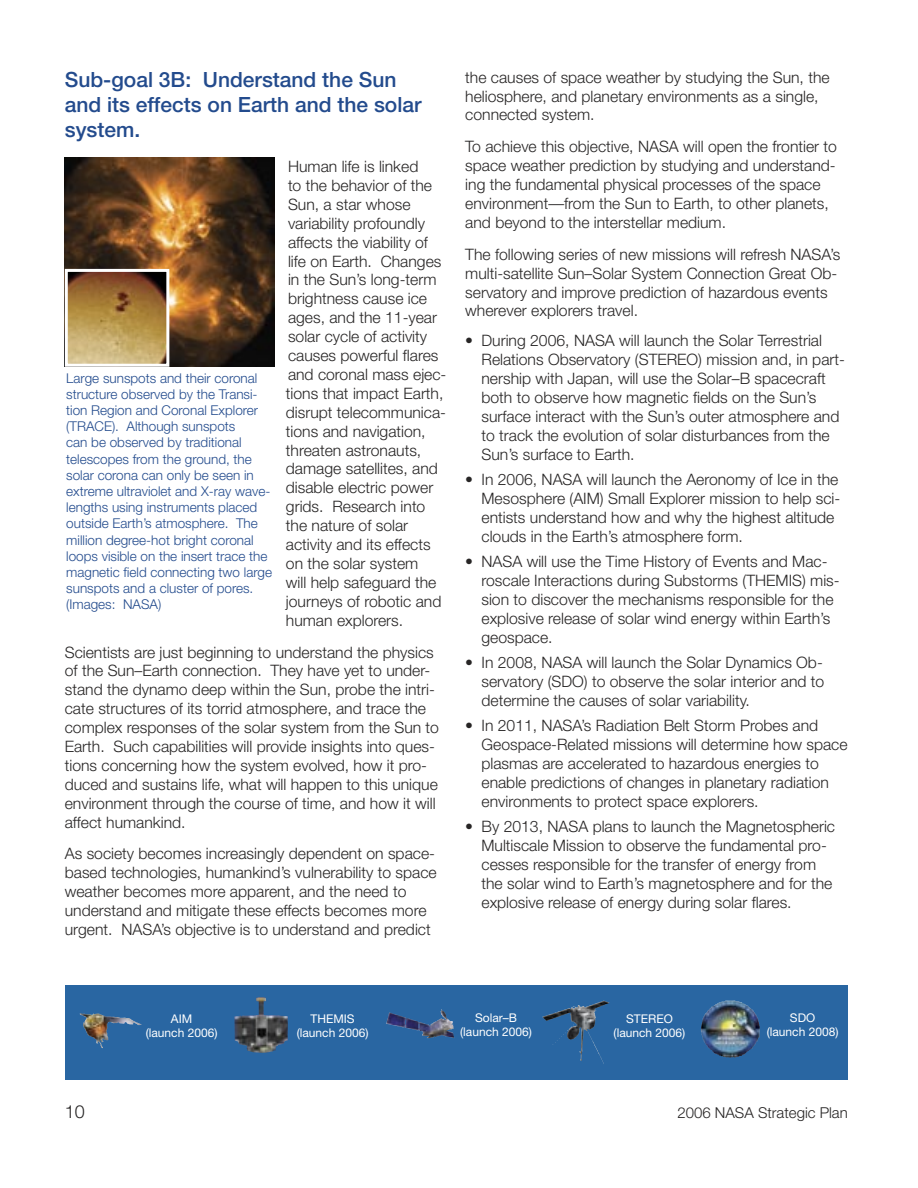
<style>
.page{position:relative;width:918px;height:1188px;background:#fff}
.page>*{position:absolute;margin:0;border:0;box-sizing:border-box;transform-origin:0 0}
.Sub-goal_Heading{font:500 21px/25.2px "Helvetica Neue";color:#234b8d}
.t1{font:300 18px "Helvetica Neue";color:#272525}
.Body{font:300 15.75px/18.9px "Helvetica Neue";color:#272525}
.Body_bullet{font:300 15.75px/18.9px "Helvetica Neue";color:#272525}
.t2{font:300 15px "Helvetica Neue";color:#272525}
.t3{font:300 13.5px/16.2px "Helvetica Neue";color:#234b8d}
.Tiny_type{font:12px/14.4px "Helvetica Neue";color:#fff;text-align:center}
</style>
<div class="page">
<div style="left:65px;top:985px;width:783px;height:95px;background:#2966a2"></div>
<img style="left:234px;top:997px;width:54px;height:56px">
<img style="left:560px;top:1006px;width:41px;height:55px">
<img style="left:386px;top:1009px;width:68px;height:29px">
<img style="left:700px;top:1001px;width:60px;height:57px">
<img style="left:93px;top:1013px;width:49px;height:31px">
<img style="left:65px;top:158px;width:209px;height:209px">
<img style="left:69px;top:273px;width:96px;height:90px">
<div style="left:65px;top:269px;width:104px;height:98px;border:3px solid #fff"></div>
<p class="Sub-goal_Heading" style="left:65px;top:66px;width:358px">Sub-goal 3B: Understand the Sun and its effects on Earth and the solar system.</p>
<p class="Body" style="left:286px;top:157px;width:162px">Human life is linked<br>to the behavior of the<br>Sun, a star whose variability profoundly affects the viability of life on Earth. Changes in the Sun’s long-term brightness cause ice ages, and the 11-year solar cycle of activity causes powerful flares and coronal mass ejec&shy;tions that impact Earth, disrupt telecommunica&shy;tions and navigation, threaten astronauts, damage satellites, and disable electric power grids. Research into the nature of solar activity and its effects on the solar system<br>will help safeguard the journeys of robotic and human explorers.</p>
<p class="Body" style="left:65px;top:642px;width:376px">Scientists are just beginning to understand the physics of the Sun–Earth connection. They have yet to under&shy;stand the dynamo deep within the Sun, probe the intri&shy;cate structures of its torrid atmosphere, and trace the complex responses of the solar system from the Sun to Earth. Such capabilities will provide insights into ques&shy;tions concerning how the system evolved, how it pro&shy;duced and sustains life, what will happen to this unique environment through the course of time, and how it will affect humankind.</p>
<p class="Body" style="left:65px;top:844px;width:373px">As society becomes increasingly dependent on space&shy;based technologies, humankind’s vulnerability to space weather becomes more apparent, and the need to understand and mitigate these effects becomes more urgent. NASA’s objective is to understand and predict</p>
<p class="t3" style="left:66px;top:369px;width:207px">Large sunspots and their coronal structure observed by the Transi&shy;tion Region and Coronal Explorer (TRACE). Although sunspots<br>can be observed by traditional telescopes from the ground, the solar corona can only be seen in extreme ultraviolet and X-ray wave&shy;lengths using instruments placed outside Earth’s atmosphere. The million degree-hot bright coronal loops visible on the insert trace the magnetic field connecting two large sunspots and a cluster of pores. (Images: NASA)</p>
<p class="Body" style="left:465px;top:67px;width:366px">the causes of space weather by studying the Sun, the heliosphere, and planetary environments as a single, connected system.</p>
<p class="Body" style="left:465px;top:137px;width:373px">To achieve this objective, NASA will open the frontier to space weather prediction by studying and understand&shy;ing the fundamental physical processes of the space environment—from the Sun to Earth, to other planets, and beyond to the interstellar medium.</p>
<p class="Body" style="left:465px;top:244px;width:376px">The following series of new missions will refresh NASA’s multi-satellite Sun–Solar System Connection Great Ob&shy;servatory and improve prediction of hazardous events wherever explorers travel.</p>
<p class="Body_bullet" style="left:482px;top:331px;width:365px;text-indent:-16px">• During 2006, NASA will launch the Solar Terrestrial Relations Observatory (STEREO) mission and, in part&shy;nership with Japan, will use the Solar–B spacecraft both to observe how magnetic fields on the Sun’s surface interact with the Sun’s outer atmosphere and to track the evolution of solar disturbances from the Sun’s surface to Earth.</p>
<p class="Body_bullet" style="left:482px;top:470px;width:360px;text-indent:-16px">• In 2006, NASA will launch the Aeronomy of Ice in the Mesosphere (AIM) Small Explorer mission to help sci&shy;entists understand how and why the highest altitude clouds in the Earth’s atmosphere form.</p>
<p class="Body_bullet" style="left:482px;top:552px;width:360px;text-indent:-16px">• NASA will use the Time History of Events and Mac&shy;roscale Interactions during Substorms (THEMIS) mis&shy;sion to discover the mechanisms responsible for the explosive release of solar wind energy within Earth’s geospace.</p>
<p class="Body_bullet" style="left:482px;top:653px;width:344px;text-align:justify;text-indent:-16px">• In 2008, NASA will launch the Solar Dynamics Ob&shy;servatory (SDO) to observe the solar interior and to determine the causes of solar variability.</p>
<p class="Body_bullet" style="left:482px;top:716px;width:368px;text-indent:-16px">• In 2011, NASA’s Radiation Belt Storm Probes and Geospace-Related missions will determine how space plasmas are accelerated to hazardous energies to enable predictions of changes in planetary radiation environments to protect space explorers.</p>
<p class="Body_bullet" style="left:482px;top:817px;width:355px;text-indent:-16px">• By 2013, NASA plans to launch the Magnetospheric Multiscale Mission to observe the fundamental pro&shy;cesses responsible for the transfer of energy from the solar wind to Earth’s magnetosphere and for the explosive release of energy during solar flares.</p>
<p class="Tiny_type" style="left:146px;top:1011px;width:73px">AIM<br>(launch 2006)</p>
<p class="Tiny_type" style="left:460px;top:1010px;width:73px">Solar–B (launch 2006)</p>
<p class="Tiny_type" style="left:767px;top:1010px;width:73px">SDO<br>(launch 2008)</p>
<p class="Tiny_type" style="left:297px;top:1011px;width:73px">THEMIS (launch 2006)</p>
<p class="Tiny_type" style="left:614px;top:1011px;width:73px">STEREO (launch 2006)</p>
<p class="t1" style="left:65px;top:1100px;width:22px">10</p>
<p class="t2" style="left:677px;top:1103px;width:172px">2006 NASA Strategic Plan</p>
</div>
